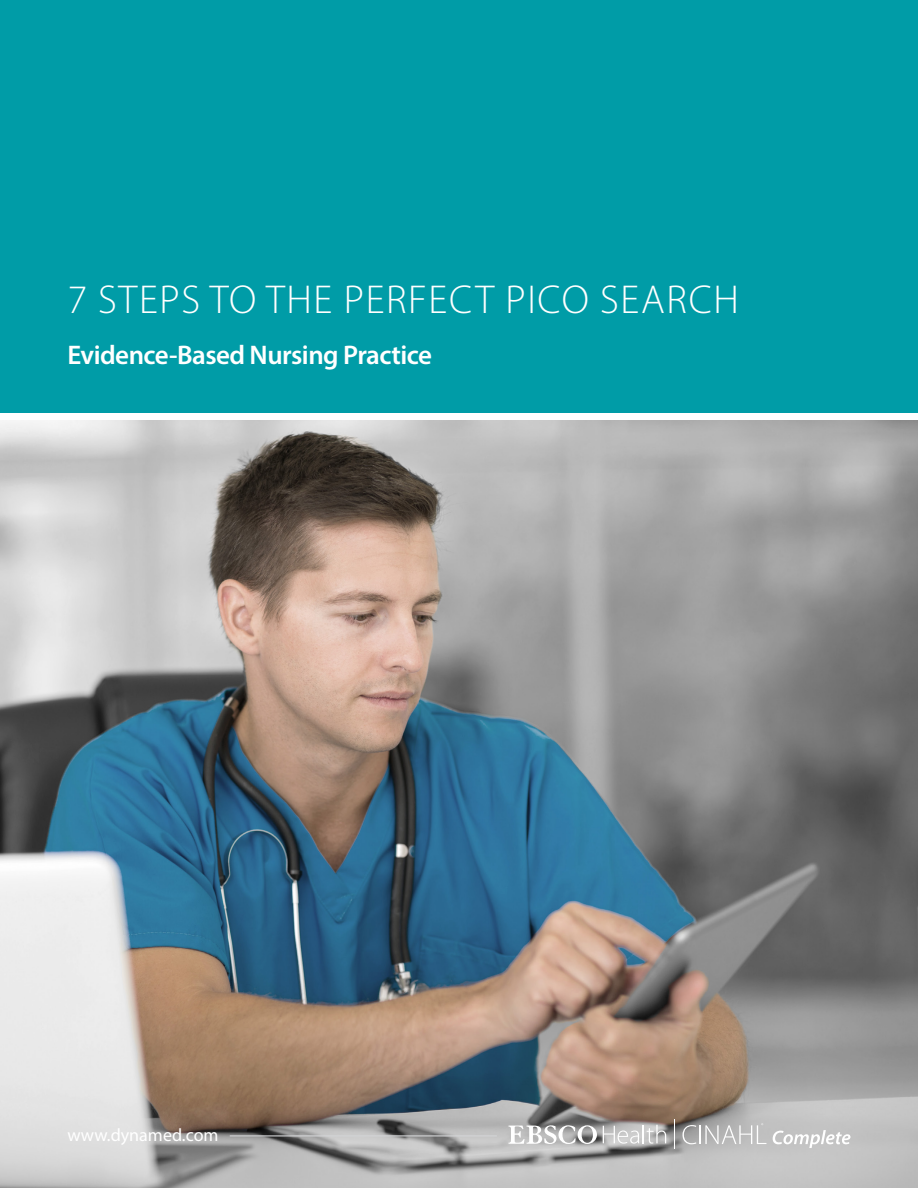
<style>
.page{position:relative;width:918px;height:1188px;background:#fff}
.page>*{position:absolute;margin:0;border:0;box-sizing:border-box;transform-origin:0 0}
.t1{font:300 40.5px "Myriad Pro";letter-spacing:.04em;color:#fff}
.t2{font:600 27px "Myriad Pro";letter-spacing:-.02em;color:#fff}
.t3{font:18px "Myriad Pro";color:#fff}
</style>
<div class="page">
<img style="left:0;top:421px;width:918px;height:767px">
<div style="left:1px;top:0;width:917px;height:413px;background:#009ca7"></div>
<hr style="left:230px;top:1135px;width:267px;height:1px;background:#d3d4d6">
<svg style="left:508px;top:1125px;width:89px;height:19px"></svg>
<svg style="left:603px;top:1125px;width:63px;height:19px"></svg>
<hr style="left:674px;top:1119px;width:1px;height:30px;background:#fff">
<svg style="left:773px;top:1130px;width:77px;height:18px"></svg>
<svg style="left:683px;top:1123px;width:83px;height:21px;background:#bdbdbd"></svg>
<p class="t1" style="left:68px;top:277px;width:673px">7 STEPS TO THE PERFECT PICO SEARCH</p>
<p class="t2" style="left:68px;top:338px;width:366px">Evidence-Based Nursing Practice</p>
<p class="t3" style="left:68px;top:1124px;width:153px">www.dynamed.com</p>
</div>
